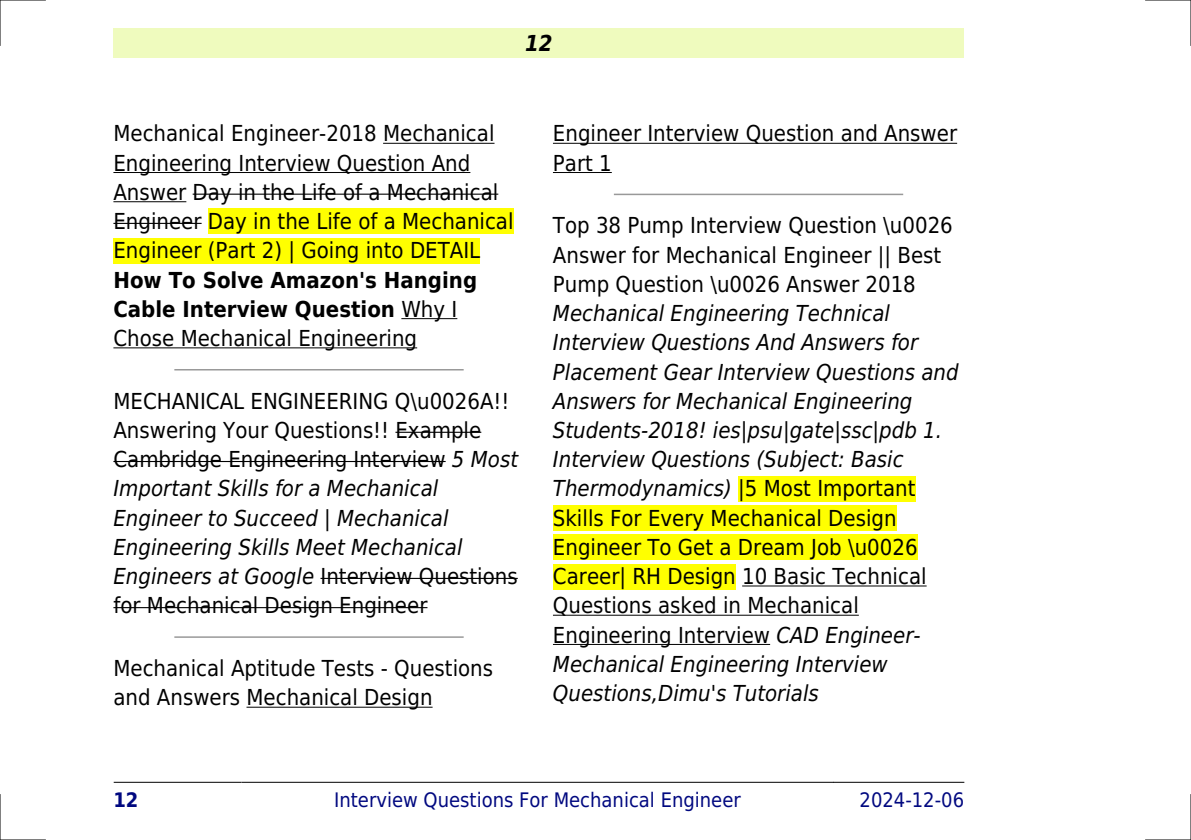
<style>
.page{position:relative;width:1191px;height:840px;background:#fff}
.page>*{position:absolute;margin:0;border:0;box-sizing:border-box;transform-origin:0 0}
.t1{font:22px/29.2px "DejaVu Sans Condensed";color:#000}
.t2{font:italic 22px/29.2px "DejaVu Sans Condensed";color:#000}
.t3{font:700 22px/29.2px "DejaVu Sans Condensed";color:#000}
.t4{font:italic 700 22px "DejaVu Sans Condensed";color:#000}
.t5{font:20px "DejaVu Sans Condensed";color:#000880}
.t6{font:700 20px "DejaVu Sans Condensed";color:#000880}
.s1{font-weight:400}
.s2{font-style:italic}
.s3{font-style:normal}
</style>
<div class="page">
<div style="left:113px;top:28px;width:851px;height:30px;background:#effbbe"></div>
<hr style="left:114px;top:781px;width:127px;height:1px;background:#000">
<hr style="left:242px;top:781px;width:591px;height:1px;background:#000">
<hr style="left:833px;top:781px;width:131px;height:1px;background:#000">
<hr style="left:383px;top:143px;width:111px;height:1px;background:#000">
<hr style="left:113px;top:172px;width:357px;height:1px;background:#000">
<hr style="left:113px;top:201px;width:73px;height:1px;background:#000">
<hr style="left:193px;top:193px;width:305px;height:2px;background:#000">
<hr style="left:113px;top:223px;width:89px;height:1px;background:#000">
<div style="left:208px;top:208px;width:305px;height:26px;background:#ff0"></div>
<div style="left:113px;top:238px;width:367px;height:25px;background:#ff0"></div>
<hr style="left:401px;top:318px;width:56px;height:1px;background:#000">
<hr style="left:113px;top:347px;width:304px;height:1px;background:#000">
<hr style="left:175px;top:369px;width:288px;height:1px;background:#999">
<hr style="left:395px;top:431px;width:86px;height:1px;background:#000">
<hr style="left:113px;top:460px;width:332px;height:2px;background:#000">
<hr style="left:320px;top:577px;width:198px;height:1px;background:#000">
<hr style="left:113px;top:606px;width:314px;height:2px;background:#000">
<hr style="left:175px;top:636px;width:288px;height:1px;background:#999">
<hr style="left:246px;top:706px;width:186px;height:1px;background:#000">
<hr style="left:553px;top:143px;width:404px;height:1px;background:#000">
<hr style="left:553px;top:172px;width:59px;height:1px;background:#000">
<hr style="left:614px;top:193px;width:288px;height:2px;background:#999">
<div style="left:738px;top:475px;width:177px;height:26px;background:#ff0"></div>
<div style="left:553px;top:505px;width:343px;height:25px;background:#ff0"></div>
<div style="left:553px;top:534px;width:364px;height:25px;background:#ff0"></div>
<div style="left:553px;top:563px;width:183px;height:26px;background:#ff0"></div>
<hr style="left:742px;top:585px;width:184px;height:1px;background:#000">
<hr style="left:553px;top:614px;width:306px;height:1px;background:#000">
<hr style="left:553px;top:643px;width:217px;height:1px;background:#000">
<hr style="left:0;top:0;width:45px;height:1px;background:#000">
<hr style="left:1145px;top:0;width:46px;height:1px;background:#000">
<hr style="left:0;top:839px;width:45px;height:1px;background:#000">
<hr style="left:1145px;top:839px;width:46px;height:1px;background:#000">
<hr style="left:0;top:0;width:1px;height:45px;background:#000">
<hr style="left:0;top:794px;width:1px;height:45px;background:#000">
<hr style="left:1190px;top:0;width:1px;height:45px;background:#000">
<hr style="left:1190px;top:794px;width:1px;height:45px;background:#000">
<p class="t4" style="left:525px;top:30px;width:29px">12</p>
<p class="t1" style="left:113px;top:119px;width:402px">Mechanical Engineer-2018 Mechanical Engineering Interview Question And Answer Day in the Life of a Mechanical Engineer Day in the Life of a Mechanical Engineer (Part 2) | Going into DETAIL</p>
<p class="t3" style="left:113px;top:265px;width:365px">How To Solve Amazon's Hanging<br>Cable Interview Question <span class="s1">Why I<br>Chose Mechanical Engineering</span></p>
<p class="t1" style="left:113px;top:386px;width:406px">MECHANICAL ENGINEERING Q\u0026A!!<br>Answering Your Questions!! Example Cambridge Engineering Interview <span class="s2">5 Most Important Skills for a Mechanical Engineer to Succeed | Mechanical Engineering Skills Meet Mechanical Engineers at Google</span> Interview Questions for Mechanical Design Engineer</p>
<p class="t1" style="left:113px;top:653px;width:381px">Mechanical Aptitude Tests - Questions and Answers Mechanical Design</p>
<p class="t1" style="left:553px;top:119px;width:406px">Engineer Interview Question and Answer<br>Part 1</p>
<p class="t1" style="left:553px;top:211px;width:401px">Top 38 Pump Interview Question \u0026<br>Answer for Mechanical Engineer || Best<br>Pump Question \u0026 Answer 2018</p>
<p class="t2" style="left:553px;top:299px;width:407px">Mechanical Engineering Technical Interview Questions And Answers for Placement Gear Interview Questions and Answers for Mechanical Engineering Students-2018! ies|psu|gate|ssc|pdb 1.<br>Interview Questions (Subject: Basic Thermodynamics) <span class="s3">|5 Most Important Skills For Every Mechanical Design Engineer To Get a Dream Job \u0026<br>Career| RH Design 10 Basic Technical Questions asked in Mechanical Engineering Interview</span> CAD Engineer-Mechanical Engineering Interview Questions,Dimu's Tutorials</p>
<p class="t6" style="left:113px;top:787px;width:27px">12</p>
<p class="t5" style="left:334px;top:787px;width:408px">Interview Questions For Mechanical Engineer</p>
<p class="t5" style="left:859px;top:787px;width:106px">2024-12-06</p>
</div>
